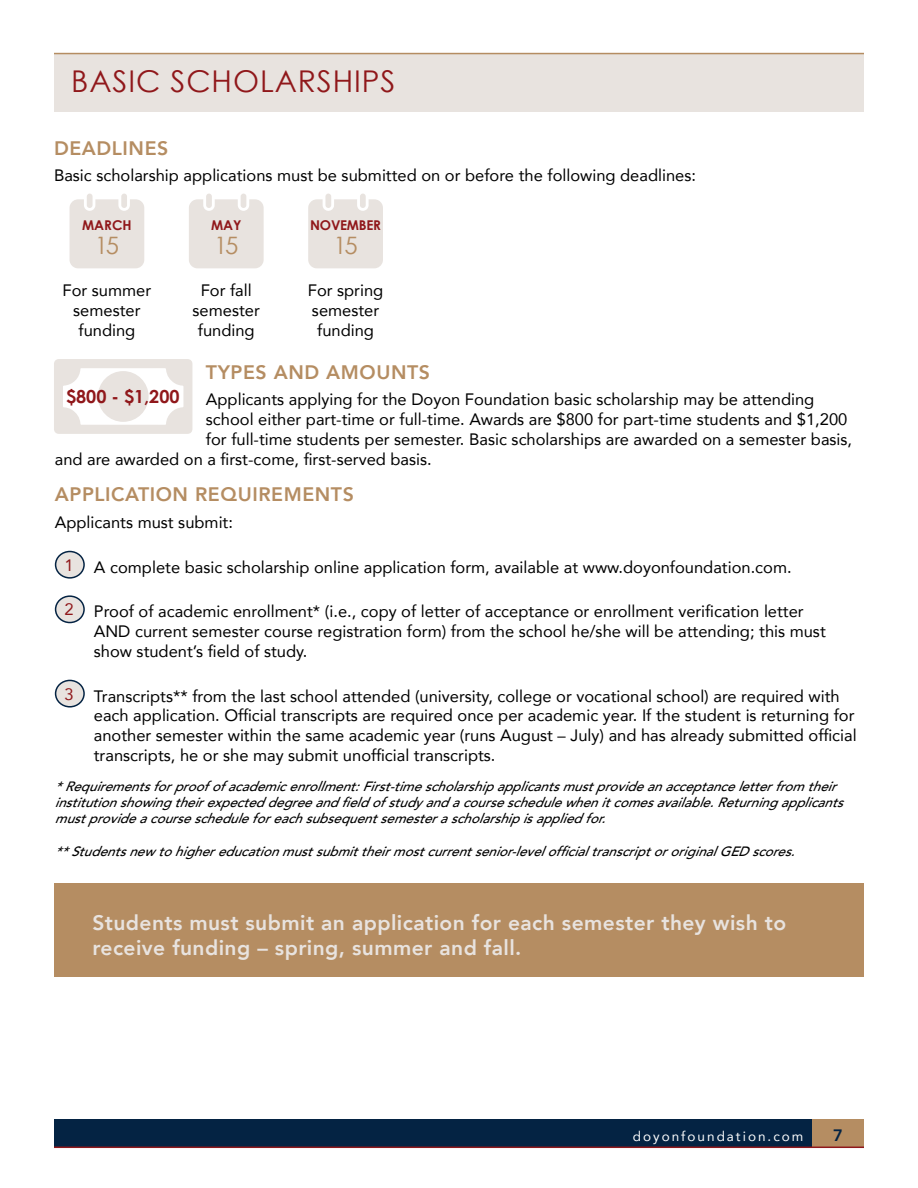
<style>
.page{position:relative;width:918px;height:1188px;background:#fff}
.page>*{position:absolute;margin:0;border:0;box-sizing:border-box;transform-origin:0 0}
.t1{font:30px "Century Gothic";letter-spacing:.03em;color:#90181b}
.t2{font:24px "Century Gothic";color:#b58d62}
.t3{font:800 21px/25.2px "Avenir";letter-spacing:.02em;color:#e8e3df}
.t4{font:800 19.5px "Avenir";letter-spacing:.03em;color:#b58d62}
.t5{font:700 18px "Century Gothic";color:#90181b}
.t6{font:16.5px/19.8px "Avenir";color:#000;text-align:center}
.t7{font:800 16.5px "Avenir";color:#042343}
.t8{font:italic 500 13.5px/16.2px "Avenir";color:#000}
.t9{font:13.5px "Avenir";letter-spacing:.15em;color:#fff}
.t10{font:700 13.5px "Century Gothic";letter-spacing:-.02em;color:#90181b}
.s1{color:#90181b}
</style>
<div class="page">
<div style="left:54px;top:1119px;width:758px;height:28px;background:#042343"></div>
<div style="left:812px;top:1119px;width:52px;height:28px;background:#b58d62"></div>
<hr style="left:54px;top:1147px;width:810px;height:1px;background:#90181b">
<div style="left:54px;top:54px;width:810px;height:58px;background:#e8e3df"></div>
<div style="left:54px;top:884px;width:810px;height:93px;background:#b58d62"></div>
<hr style="left:54px;top:53px;width:810px;height:1px;background:#b58d62">
<svg style="left:54px;top:359px;width:138px;height:75px"></svg>
<div style="left:98px;top:371px;width:51px;height:51px;background:#e8e3df;border-radius:50%"></div>
<svg style="left:189px;top:194px;width:75px;height:74px;background:#eae5e2"></svg>
<svg style="left:308px;top:194px;width:75px;height:74px;background:#eae5e2"></svg>
<svg style="left:70px;top:194px;width:74px;height:74px;background:#eae5e2"></svg>
<div style="left:56px;top:552px;width:28px;height:26px;background:#e8e3df;border-radius:50%"></div>
<div style="left:55px;top:551px;width:30px;height:28px;border:2px solid #042343;border-radius:50%"></div>
<div style="left:56px;top:596px;width:28px;height:27px;background:#e8e3df;border-radius:50%"></div>
<div style="left:55px;top:595px;width:30px;height:28px;border:2px solid #042343;border-radius:50%"></div>
<div style="left:56px;top:680px;width:28px;height:27px;background:#e8e3df;border-radius:50%"></div>
<div style="left:55px;top:680px;width:30px;height:28px;border:2px solid #042343;border-radius:50%"></div>
<h1 class="t1" style="left:71px;top:63px;width:326px">BASIC SCHOLARSHIPS</h1>
<p class="t4" style="left:54px;top:133px;width:116px">DEADLINES</p>
<p class="t6" style="left:54px;top:165px;width:644px">Basic scholarship applications must be submitted on or before the following deadlines:</p>
<p class="t10" style="left:82px;top:217px;width:51px">MARCH</p>
<h2 class="t2" style="left:95px;top:230px;width:26px">15</h2>
<p class="t6" style="left:63px;top:280px;width:90px">For summer semester funding</p>
<p class="t10" style="left:211px;top:217px;width:32px">MAY</p>
<h2 class="t2" style="left:214px;top:230px;width:26px">15</h2>
<p class="t6" style="left:193px;top:280px;width:69px">For fall semester funding</p>
<p class="t10" style="left:310px;top:217px;width:72px">NOVEMBER</p>
<h2 class="t2" style="left:333px;top:230px;width:26px">15</h2>
<p class="t6" style="left:308px;top:280px;width:77px">For spring semester funding</p>
<p class="t4" style="left:206px;top:357px;width:226px">TYPES AND AMOUNTS</p>
<p class="t6" style="left:206px;top:389px;width:610px">Applicants applying for the Doyon Foundation basic scholarship may be attending</p>
<p class="t6" style="left:206px;top:409px;width:643px">school either part-time or full-time. Awards are $800 for part-time students and $1,200</p>
<p class="t6" style="left:206px;top:429px;width:648px">for full-time students per semester. Basic scholarships are awarded on a semester basis,</p>
<p class="t6" style="left:55px;top:448px;width:378px">and are awarded on a first-come, first-served basis.</p>
<p class="t4" style="left:55px;top:479px;width:301px">APPLICATION REQUIREMENTS</p>
<p class="t6" style="left:55px;top:512px;width:180px">Applicants must submit:</p>
<p class="t6" style="left:65px;top:557px;width:729px"><span class="s1">1</span> A complete basic scholarship online application form, available at www.doyonfoundation.com.</p>
<p class="t6" style="left:94px;top:601px;width:734px;text-align:left;text-indent:-29px"><span class="s1">2</span> Proof of academic enrollment* (i.e., copy of letter of acceptance or enrollment verification letter<br>AND current semester course registration form) from the school he/she will be attending; this must show student’s field of study.</p>
<p class="t6" style="left:94px;top:685px;width:764px;text-align:left;text-indent:-29px"><span class="s1">3</span> Transcripts** from the last school attended (university, college or vocational school) are required with each application. Official transcripts are required once per academic year. If the student is returning for another semester within the same academic year (runs August – July) and has already submitted official transcripts, he or she may submit unofficial transcripts.</p>
<p class="t8" style="left:55px;top:778px;width:794px">*Requirementsforproof of academicenrollment:First-timescholarship applicantsmustprovideanacceptanceletterfrom their institutionshowing theirexpected degreeand field of study and acourseschedulewhenitcomesavailable.Returning applicants mustprovideacoursescheduleforeachsubsequentsemesterascholarship isapplied for.</p>
<p class="t8" style="left:55px;top:844px;width:746px">**Studentsnew tohighereducationmustsubmittheirmostcurrentsenior-levelofficialtranscriptororiginalGED scores.</p>
<p class="t5" style="left:66px;top:385px;width:115px">$800 - $1,200</p>
<p class="t3" style="left:92px;top:910px;width:695px">Students must submit an application for each semester they wish to receive funding – spring, summer and fall.</p>
<p class="t9" style="left:633px;top:1125px;width:172px">doyonfoundation.com</p>
<p class="t7" style="left:833px;top:1122px;width:11px">7</p>
</div>
